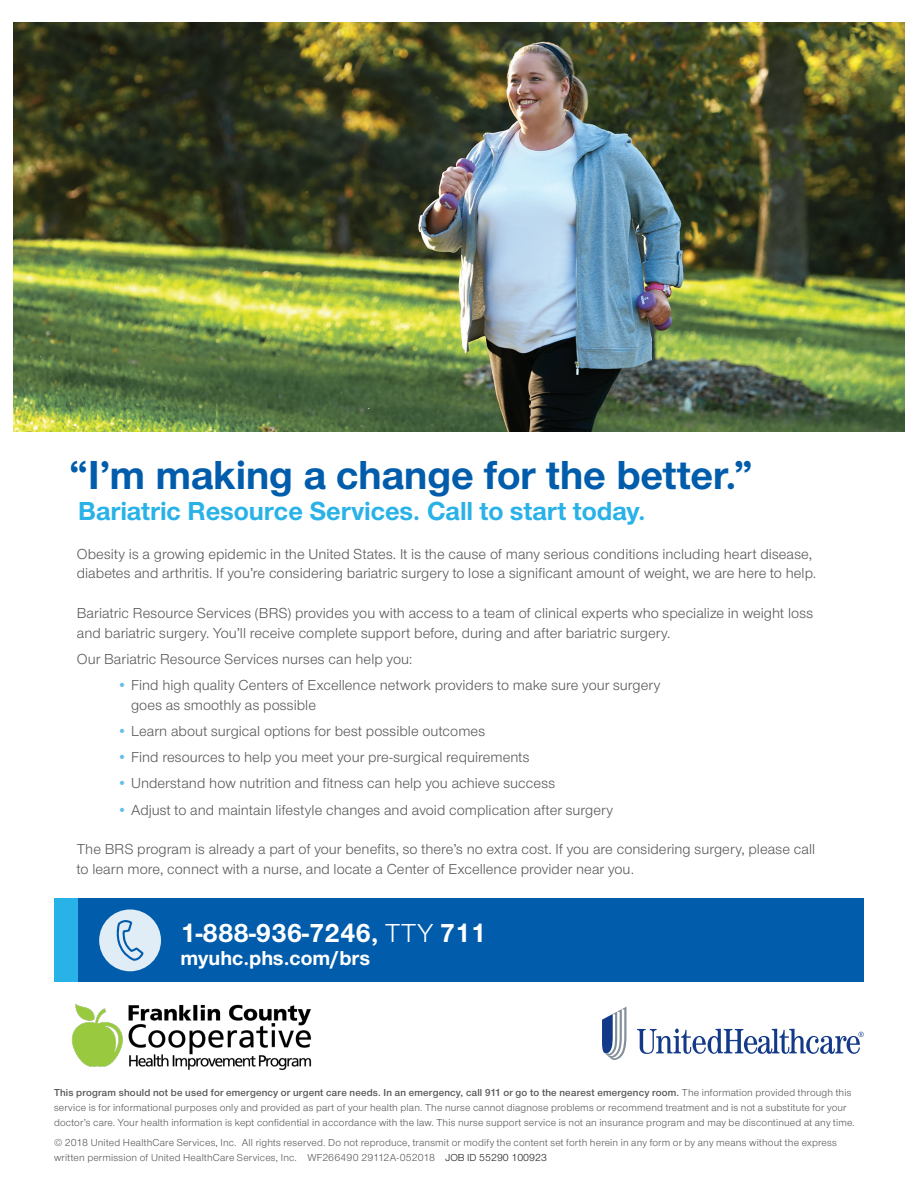
<style>
.page{position:relative;width:918px;height:1188px;background:#fff}
.page>*{position:absolute;margin:0;border:0;box-sizing:border-box;transform-origin:0 0}
.t1{font:700 42px "UHC Sans";letter-spacing:-.005em;color:#015dac}
.t2{font:700 27px "UHC Sans";color:#fff}
.t3{font:700 27px "UHC Sans";color:#29b2e7}
.t4{font:700 21px "UHC Sans";color:#fff}
.t5{font:15px/19.5px "UHC Sans";letter-spacing:.005em;color:#57585a}
.t6{font:10.5px/15px "UHC Sans";letter-spacing:.02em;color:#57585a}
.t7{font:10.5px "UHC Sans";color:#231f20}
.s1{color:#63bfeb}
.s2{font-weight:400}
.s3{font-weight:600}
</style>
<div class="page">
<svg style="left:637px;top:1029px;width:227px;height:25px"></svg>
<svg style="left:602px;top:1007px;width:24px;height:53px"></svg>
<img style="left:14px;top:22px;width:890px;height:409px">
<div style="left:77px;top:898px;width:787px;height:84px;background:#015dac"></div>
<div style="left:54px;top:898px;width:23px;height:84px;background:#29b2e7"></div>
<div style="left:99px;top:909px;width:62px;height:62px;background:#e1edf6;border-radius:50%"></div>
<svg style="left:116px;top:920px;width:28px;height:41px"></svg>
<img style="left:71px;top:1003px;width:241px;height:67px">
<p class="t1" style="left:69px;top:446px;width:686px">“I’m making a change for the better.”</p>
<p class="t3" style="left:78px;top:493px;width:569px">Bariatric Resource Services. Call to start today.</p>
<p class="t5" style="left:77px;top:544px;width:741px">Obesity is a growing epidemic in the United States. It is the cause of many serious conditions including heart disease, diabetes and arthritis. If you’re considering bariatric surgery to lose a significant amount of weight, we are here to help.</p>
<p class="t5" style="left:77px;top:603px;width:738px">Bariatric Resource Services (BRS) provides you with access to a team of clinical experts who specialize in weight loss and bariatric surgery. You’ll receive complete support before, during and after bariatric surgery.</p>
<p class="t5" style="left:77px;top:649px;width:337px">Our Bariatric Resource Services nurses can help you:</p>
<p class="t5" style="left:131px;top:675px;width:531px;text-indent:-14px"><span class="s1">•</span> Find high quality Centers of Excellence network providers to make sure your surgery goes as smoothly as possible</p>
<p class="t5" style="left:117px;top:721px;width:369px"><span class="s1">•</span> Learn about surgical options for best possible outcomes</p>
<p class="t5" style="left:117px;top:747px;width:414px"><span class="s1">•</span> Find resources to help you meet your pre-surgical requirements</p>
<p class="t5" style="left:117px;top:773px;width:439px"><span class="s1">•</span> Understand how nutrition and fitness can help you achieve success</p>
<p class="t5" style="left:117px;top:799px;width:497px"><span class="s1">•</span> Adjust to and maintain lifestyle changes and avoid complication after surgery</p>
<p class="t5" style="left:77px;top:839px;width:740px">The BRS program is already a part of your benefits, so there’s no extra cost. If you are considering surgery, please call to learn more, connect with a nurse, and locate a Center of Excellence provider near you.</p>
<p class="t2" style="left:180px;top:921px;width:402px">Toll-Free 1-800-000-000, <sup>TTY</sup> 711</p>
<p class="t2" style="left:180px;top:915px;width:307px">1-888-936-7246, <span class="s2">TTY</span> 711</p>
<p class="t4" style="left:180px;top:944px;width:191px">myuhc.phs.com/brs</p>
<p class="t6" style="left:54px;top:1085px;width:802px"><span class="s3">This program should not be used for emergency or urgent care needs. In an emergency, call 911 or go to the nearest emergency room.</span> The information provided through this service is for informational purposes only and provided as part of your health plan. The nurse cannot diagnose problems or recommend treatment and is not a substitute for your doctor’s care. Your health information is kept confidential in accordance with the law. This nurse support service is not an insurance program and may be discontinued at any time.</p>
<p class="t6" style="left:54px;top:1135px;width:784px">© 2018 United HealthCare Services, Inc. All rights reserved. Do not reproduce, transmit or modify the content set forth herein in any form or by any means without the express written permission of United HealthCare Services, Inc. WF266490 29112A-052018</p>
<p class="t7" style="left:446px;top:1150px;width:103px">JOB ID 55290 100923</p>
</div>
